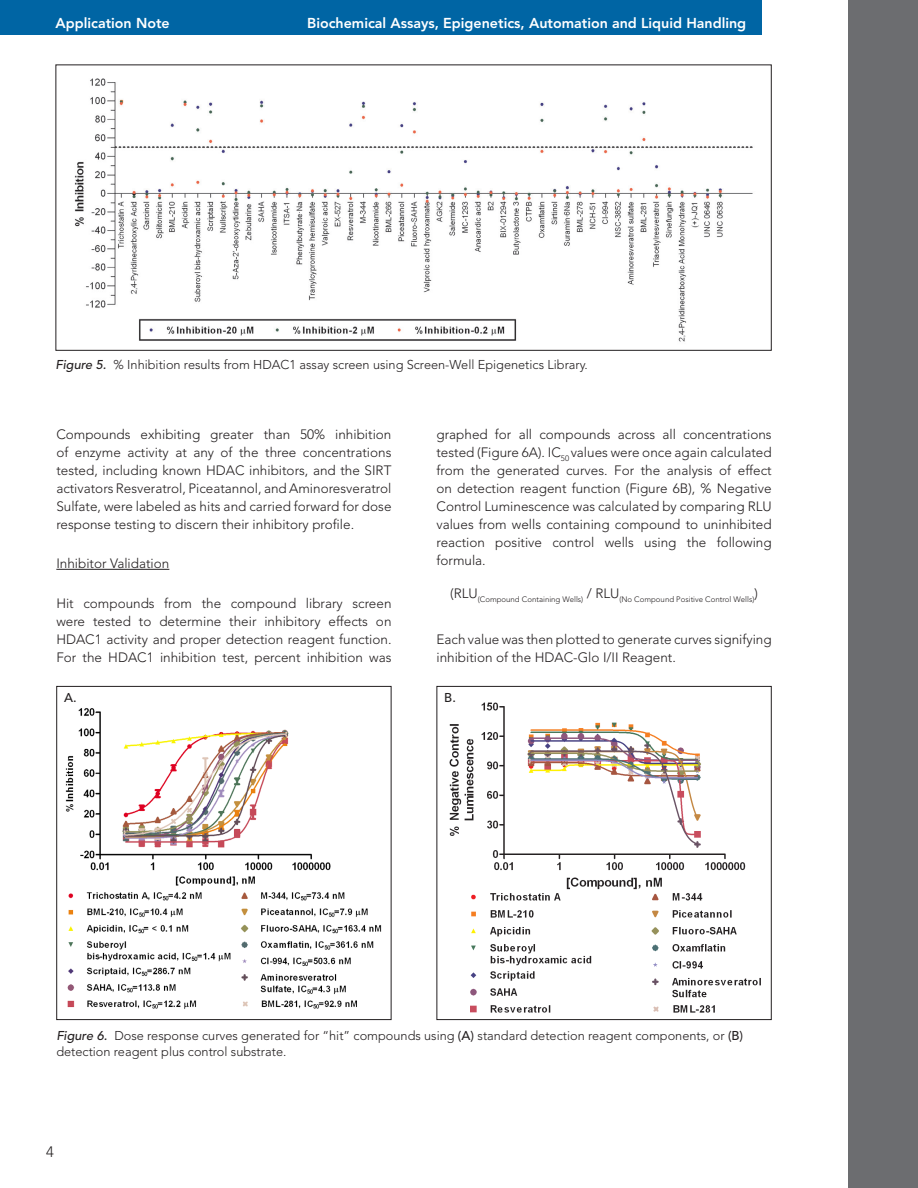
<style>
.page{position:relative;width:918px;height:1188px;background:#fff}
.page>*{position:absolute;margin:0;border:0;box-sizing:border-box;transform-origin:0 0}
.t1{font:300 15px "Avenir LT Std";color:#231f20}
.t2{font:800 14.25px "Avenir LT Std";color:#fff}
.t3{font:300 13.5px/18px "Avenir LT Std";color:#231f20;text-align:justify}
.t4{font:300 12.75px/15.3px "Avenir LT Std";color:#231f20}
.t5{font:500 12.75px "Avenir LT Std";color:#231f20}
.t6{font:300 7.8px "Avenir LT Std";color:#231f20}
.s1{font-weight:500;font-style:italic}
.s2{font-weight:500}
</style>
<div class="page">
<div style="left:848px;top:0;width:70px;height:1188px;background:#6c6d70"></div>
<div style="left:0;top:0;width:762px;height:34px;background:#0065a4"></div>
<img style="left:74px;top:78px;width:679px;height:264px">
<img style="left:65px;top:708px;width:317px;height:301px">
<div style="left:56px;top:686px;width:336px;height:334px;border:1px solid #231f20"></div>
<hr style="left:56px;top:569px;width:113px;height:1px;background:#231f20">
<img style="left:449px;top:702px;width:312px;height:311px">
<div style="left:436px;top:686px;width:336px;height:334px;border:1px solid #231f20"></div>
<p class="t2" style="left:56px;top:15px;width:116px">Application Note</p>
<p class="t2" style="left:307px;top:15px;width:441px">Biochemical Assays, Epigenetics, Automation and Liquid Handling</p>
<p class="t4" style="left:56px;top:357px;width:534px"><span class="s1">Figure 5.</span> % Inhibition results from HDAC1 assay screen using Screen-Well Epigenetics Library.</p>
<p class="t3" style="left:56px;top:425px;width:337px">Compounds exhibiting greater than 50% inhibition of enzyme activity at any of the three concentrations tested, including known HDAC inhibitors, and the SIRT activators Resveratrol, Piceatannol, and Aminoresveratrol Sulfate, were labeled as hits and carried forward for dose response testing to discern their inhibitory profile.</p>
<p class="t3" style="left:56px;top:554px;width:115px">Inhibitor Validation</p>
<p class="t3" style="left:56px;top:594px;width:337px">Hit compounds from the compound library screen were tested to determine their inhibitory effects on HDAC1 activity and proper detection reagent function.<br>For the HDAC1 inhibition test, percent inhibition was</p>
<p class="t5" style="left:64px;top:690px;width:14px">A.</p>
<p class="t3" style="left:436px;top:425px;width:337px">graphed for all compounds across all concentrations tested (Figure 6A). IC<sub>50</sub> values were once again calculated from the generated curves. For the analysis of effect on detection reagent function (Figure 6B), % Negative Control Luminescence was calculated by comparing RLU values from wells containing compound to uninhibited reaction positive control wells using the following formula.</p>
<p class="t6" style="left:450px;top:595px;width:309px"><sup>(RLU</sup>(Compound Containing Wells) <sup>/</sup> <sup>RLU</sup>(No Compound Positive Control Wells)<sup>)</sup></p>
<p class="t3" style="left:436px;top:631px;width:337px">Each value was then plotted to generate curves signifying inhibition of the HDAC-Glo I/II Reagent.</p>
<p class="t5" style="left:444px;top:690px;width:13px">B.</p>
<p class="t4" style="left:56px;top:1028px;width:688px"><span class="s1">Figure 6.</span> Dose response curves generated for “hit” compounds using <span class="s2">(A)</span> standard detection reagent components, or <span class="s2">(B) </span>detection reagent plus control substrate.</p>
<p class="t1" style="left:46px;top:1143px;width:9px">4</p>
</div>
